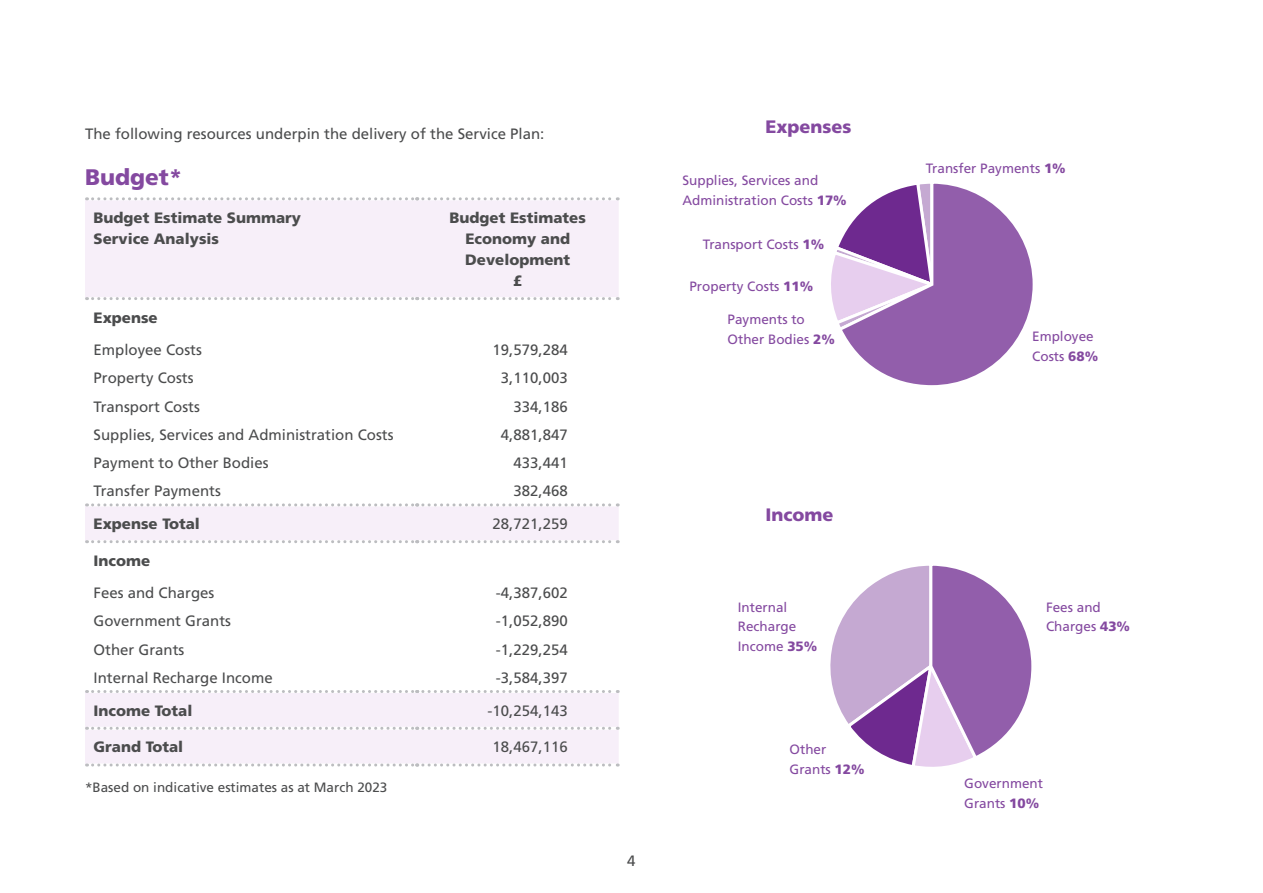
<style>
.page{position:relative;width:1263px;height:893px;background:#fff}
.page>*{position:absolute;margin:0;border:0;box-sizing:border-box;transform-origin:0 0}
.Heading{font:900 22.5px "Frutiger LT Pro";color:#8449a0}
.Heading-2{font:900 18px "Frutiger LT Pro";color:#8449a0}
.Body_Text{font:15px "Frutiger LT Pro";color:#4b4c4d}
.Body_Text-2{font:900 15px/21px "Frutiger LT Pro";color:#4b4c4d}
.Heading-3{font:13.5px/19.5px "Frutiger LT Pro";color:#8449a0}
.Body_Text-3{font:13.5px "Frutiger LT Pro";color:#4b4c4d}
.s1{font-weight:900}
</style>
<div class="page">
<svg style="left:85px;top:199px;width:534px;height:566px"></svg>
<svg style="left:87px;top:197px;width:531px;height:3px"></svg>
<svg style="left:87px;top:297px;width:531px;height:3px"></svg>
<svg style="left:87px;top:503px;width:531px;height:3px"></svg>
<svg style="left:87px;top:540px;width:531px;height:3px"></svg>
<svg style="left:87px;top:690px;width:531px;height:3px"></svg>
<svg style="left:87px;top:727px;width:531px;height:3px"></svg>
<svg style="left:87px;top:763px;width:531px;height:3px"></svg>
<svg style="left:831px;top:183px;width:202px;height:203px"></svg>
<svg style="left:830px;top:565px;width:202px;height:202px"></svg>
<p class="Body_Text" style="left:85px;top:125px;width:461px">The following resources underpin the delivery of the Service Plan:</p>
<p class="Heading" style="left:85px;top:163px;width:99px">Budget*</p>
<p class="Body_Text-2" style="left:94px;top:207px;width:209px">Budget Estimate Summary<br>Service Analysis</p>
<p class="Body_Text-2" style="left:450px;top:207px;width:138px;text-align:center">Budget Estimates<br>Economy and<br>Development<br>£</p>
<p class="Body_Text-2" style="left:94px;top:307px;width:66px">Expense</p>
<p class="Body_Text" style="left:94px;top:341px;width:110px">Employee Costs</p>
<p class="Body_Text" style="left:493px;top:341px;width:77px">19,579,284</p>
<p class="Body_Text" style="left:94px;top:369px;width:102px">Property Costs</p>
<p class="Body_Text" style="left:501px;top:369px;width:68px">3,110,003</p>
<p class="Body_Text" style="left:94px;top:398px;width:108px">Transport Costs</p>
<p class="Body_Text" style="left:513px;top:398px;width:56px">334,186</p>
<p class="Body_Text" style="left:94px;top:426px;width:302px">Supplies, Services and Administration Costs</p>
<p class="Body_Text" style="left:501px;top:426px;width:68px">4,881,847</p>
<p class="Body_Text" style="left:94px;top:454px;width:177px">Payment to Other Bodies</p>
<p class="Body_Text" style="left:513px;top:454px;width:56px">433,441</p>
<p class="Body_Text" style="left:94px;top:482px;width:129px">Transfer Payments</p>
<p class="Body_Text" style="left:513px;top:482px;width:56px">382,468</p>
<p class="Body_Text-2" style="left:94px;top:513px;width:108px">Expense Total</p>
<p class="Body_Text" style="left:493px;top:515px;width:77px">28,721,259</p>
<p class="Body_Text-2" style="left:94px;top:550px;width:58px">Income</p>
<p class="Body_Text" style="left:94px;top:584px;width:122px">Fees and Charges</p>
<p class="Body_Text" style="left:496px;top:584px;width:73px">-4,387,602</p>
<p class="Body_Text" style="left:94px;top:612px;width:139px">Government Grants</p>
<p class="Body_Text" style="left:496px;top:612px;width:73px">-1,052,890</p>
<p class="Body_Text" style="left:94px;top:641px;width:92px">Other Grants</p>
<p class="Body_Text" style="left:496px;top:641px;width:73px">-1,229,254</p>
<p class="Body_Text" style="left:94px;top:669px;width:181px">Internal Recharge Income</p>
<p class="Body_Text" style="left:496px;top:669px;width:73px">-3,584,397</p>
<p class="Body_Text-2" style="left:94px;top:700px;width:100px">Income Total</p>
<p class="Body_Text" style="left:488px;top:701px;width:82px">-10,254,143</p>
<p class="Body_Text-2" style="left:94px;top:736px;width:91px">Grand Total</p>
<p class="Body_Text" style="left:493px;top:738px;width:77px">18,467,116</p>
<p class="Body_Text-3" style="left:85px;top:779px;width:304px">*Based on indicative estimates as at March 2023</p>
<p class="Body_Text" style="left:627px;top:852px;width:10px">4</p>
<p class="Heading-2" style="left:765px;top:116px;width:88px">Expenses</p>
<p class="Heading-3" style="left:682px;top:171px;width:166px">Supplies, Services and<br>Administration Costs <span class="s1">17%</span></p>
<p class="Heading-3" style="left:703px;top:234px;width:123px">Transport Costs <span class="s1">1%</span></p>
<p class="Heading-3" style="left:689px;top:276px;width:125px">Property Costs <span class="s1">11%</span></p>
<p class="Heading-3" style="left:728px;top:310px;width:109px">Payments to<br>Other Bodies <span class="s1">2%</span></p>
<p class="Heading-2" style="left:765px;top:504px;width:70px">Income</p>
<p class="Heading-3" style="left:738px;top:598px;width:81px">Internal<br>Recharge<br>Income <span class="s1">35%</span></p>
<p class="Heading-3" style="left:790px;top:740px;width:77px">Other<br>Grants <span class="s1">12%</span></p>
<p class="Heading-3" style="left:926px;top:159px;width:142px">Transfer Payments <span class="s1">1%</span></p>
<p class="Heading-3" style="left:1032px;top:327px;width:68px">Employee<br>Costs <span class="s1">68%</span></p>
<p class="Heading-3" style="left:1046px;top:598px;width:86px">Fees and<br>Charges <span class="s1">43%</span></p>
<p class="Heading-3" style="left:964px;top:774px;width:80px">Government<br>Grants <span class="s1">10%</span></p>
</div>
